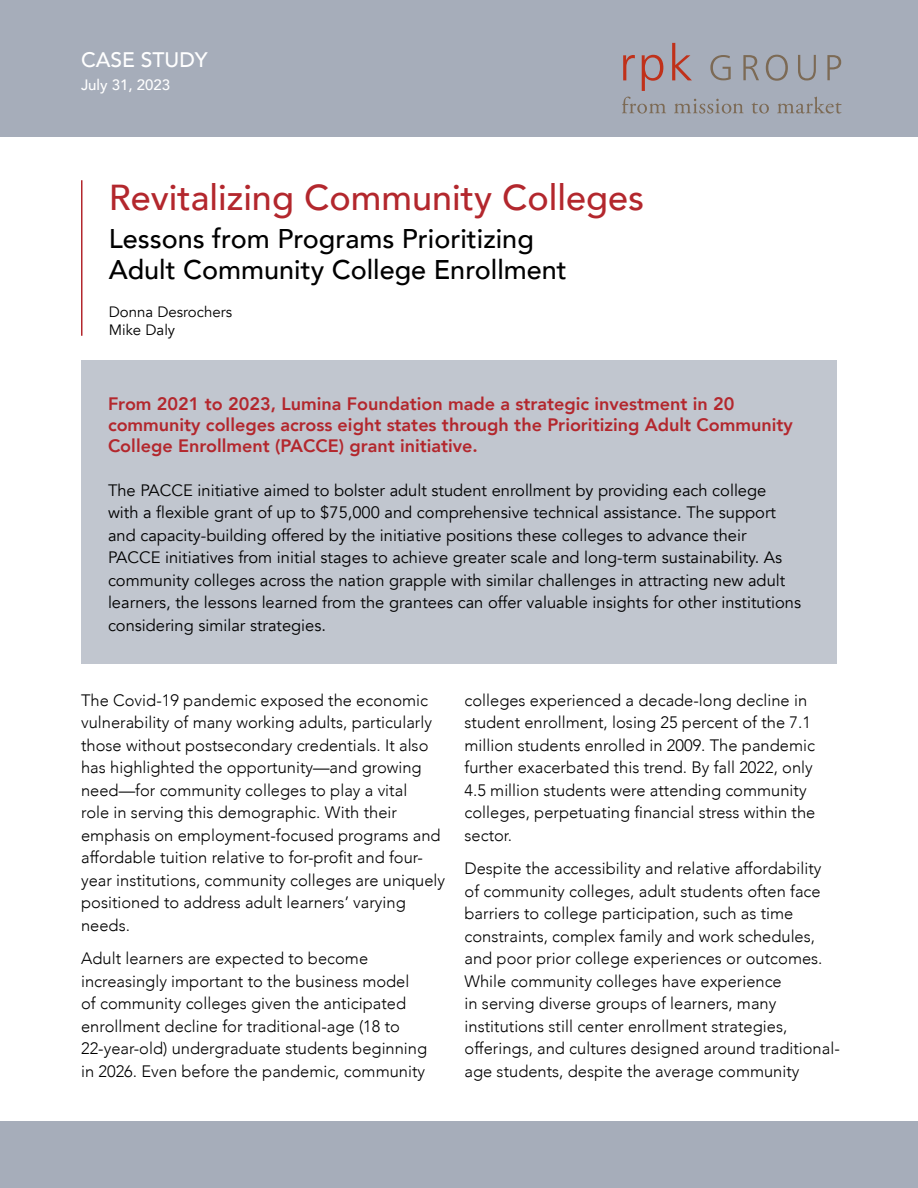
<style>
.page{position:relative;width:918px;height:1188px;background:#fff}
.page>*{position:absolute;margin:0;border:0;box-sizing:border-box;transform-origin:0 0}
.t1{font:500 36px "Avenir";color:#b3272d}
.t2{font:500 27px/31.2px "Avenir";color:#000}
.t3{font:500 21px "Avenir";color:#fff}
.t4{font:800 18px/21px "Avenir";color:#b3272d}
.t5{font:300 16.5px/22.5px "Avenir";color:#000}
.t6{font:16.5px/22.5px "Avenir";color:#000}
.t7{font:15px/18px "Avenir";color:#000}
.t8{font:500 15px "Avenir";color:#fff}
</style>
<div class="page">
<div style="left:81px;top:360px;width:756px;height:303px;background:#c1c6cf"></div>
<div style="left:0;top:0;width:918px;height:136px;background:#a6adba"></div>
<hr style="left:81px;top:180px;width:1px;height:156px;background:#b3272d">
<div style="left:0;top:1121px;width:918px;height:67px;background:#a6adba"></div>
<svg style="left:623px;top:55px;width:12px;height:25px"></svg>
<svg style="left:642px;top:55px;width:21px;height:36px"></svg>
<svg style="left:672px;top:43px;width:20px;height:37px"></svg>
<svg style="left:622px;top:97px;width:44px;height:17px"></svg>
<svg style="left:674px;top:99px;width:70px;height:15px"></svg>
<svg style="left:752px;top:102px;width:17px;height:12px"></svg>
<svg style="left:777px;top:97px;width:65px;height:17px"></svg>
<svg style="left:710px;top:55px;width:21px;height:25px"></svg>
<svg style="left:743px;top:55px;width:16px;height:25px"></svg>
<svg style="left:766px;top:55px;width:22px;height:26px"></svg>
<svg style="left:798px;top:55px;width:18px;height:25px"></svg>
<svg style="left:827px;top:55px;width:14px;height:25px"></svg>
<p class="t3" style="left:81px;top:42px;width:128px">CASE STUDY</p>
<p class="t8" style="left:81px;top:72px;width:91px">July 31, 2023</p>
<h1 class="t1" style="left:109px;top:167px;width:537px">Revitalizing Community Colleges</h1>
<h2 class="t2" style="left:109px;top:221px;width:460px">Lessons from Programs Prioritizing<br>Adult Community College Enrollment</h2>
<p class="t7" style="left:109px;top:303px;width:125px">Donna Desrochers<br>Mike Daly</p>
<p class="t4" style="left:108px;top:394px;width:686px">From 2021 to 2023, Lumina Foundation made a strategic investment in 20 community colleges across eight states through the Prioritizing Adult Community<br>College Enrollment (PACCE) grant initiative.</p>
<p class="t6" style="left:108px;top:479px;width:695px">The PACCE initiative aimed to bolster adult student enrollment by providing each college<br>with a flexible grant of up to $75,000 and comprehensive technical assistance. The support and capacity-building offered by the initiative positions these colleges to advance their PACCE initiatives from initial stages to achieve greater scale and long-term sustainability. As community colleges across the nation grapple with similar challenges in attracting new adult learners, the lessons learned from the grantees can offer valuable insights for other institutions considering similar strategies.</p>
<p class="t5" style="left:81px;top:689px;width:366px">The Covid-19 pandemic exposed the economic vulnerability of many working adults, particularly those without postsecondary credentials. It also has highlighted the opportunity—and growing need—for community colleges to play a vital<br>role in serving this demographic. With their emphasis on employment-focused programs and affordable tuition relative to for-profit and four&shy;year institutions, community colleges are uniquely positioned to address adult learners’ varying needs.</p>
<p class="t5" style="left:81px;top:947px;width:348px">Adult learners are expected to become increasingly important to the business model of community colleges given the anticipated enrollment decline for traditional-age (18 to 22-year-old) undergraduate students beginning in 2026. Even before the pandemic, community</p>
<p class="t5" style="left:465px;top:689px;width:352px">colleges experienced a decade-long decline in student enrollment, losing 25 percent of the 7.1 million students enrolled in 2009. The pandemic further exacerbated this trend. By fall 2022, only 4.5 million students were attending community colleges, perpetuating financial stress within the sector.</p>
<p class="t5" style="left:465px;top:857px;width:377px">Despite the accessibility and relative affordability of community colleges, adult students often face barriers to college participation, such as time constraints, complex family and work schedules, and poor prior college experiences or outcomes.<br>While community colleges have experience<br>in serving diverse groups of learners, many institutions still center enrollment strategies, offerings, and cultures designed around traditional&shy;age students, despite the average community</p>
</div>
